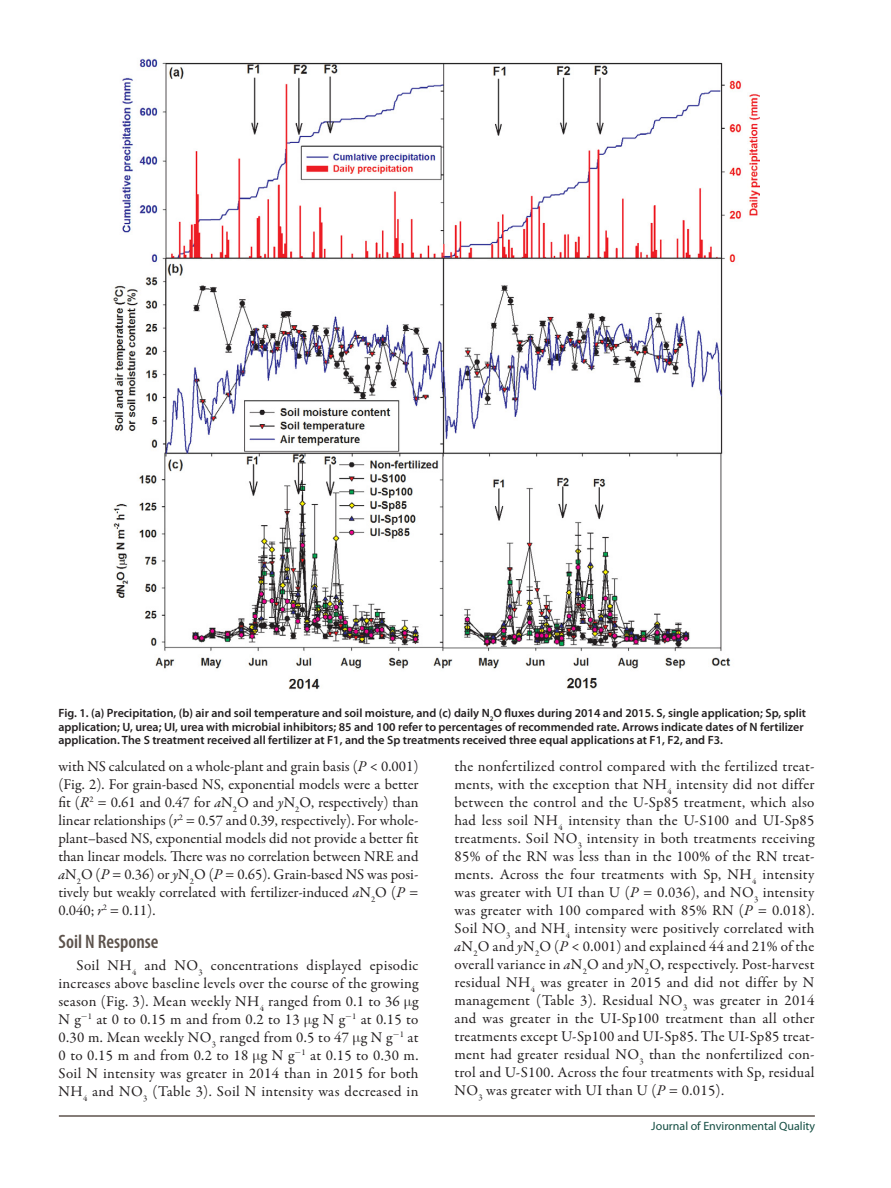
<style>
.page{position:relative;width:891px;height:1188px;background:#fff}
.page>*{position:absolute;margin:0;border:0;box-sizing:border-box;transform-origin:0 0}
.t1{font:600 condensed 19.5px "Myriad Pro";color:#5d534c}
.t2{font:15px/18px "Garamond Premr Pro";letter-spacing:.01em;color:#231f20;text-align:justify}
.t3{font:600 12px/13.5px "Myriad Pro";color:#231f20}
.t4{font:12px "Myriad Pro";color:#154e43}
.s1{font-style:italic}
</style>
<div class="page">
<hr style="left:59px;top:1115px;width:756px;height:2px;background:#5d534c">
<img style="left:113px;top:58px;width:647px;height:632px">
<p class="t3" style="left:58px;top:706px;width:749px">Fig. 1. (a) Precipitation, (b) air and soil temperature and soil moisture, and (c) daily N <sub>2</sub>O fluxes during 2014 and 2015. S, single application; Sp, split application; U, urea; UI, urea with microbial inhibitors; 85 and 100 refer to percentages of recommended rate. Arrows indicate dates of N fertilizer application. The S treatment received all fertilizer at F1, and the Sp treatments received three equal applications at F1, F2, and F3.</p>
<p class="t2" style="left:58px;top:758px;width:362px">with NS calculated on a whole-plant and grain basis (<span class="s1">P</span> &lt; 0.001) (Fig. 2). For grain-based NS, exponential models were a better fit (<span class="s1">R</span><sup>2</sup> = 0.61 and 0.47 for <span class="s1">a</span>N<sub>2</sub>O and <span class="s1">y</span>N<sub>2</sub>O, respectively) than linear relationships (<span class="s1">r</span><sup>2</sup> = 0.57 and 0.39, respectively). For whole&shy;plant–based NS, exponential models did not provide a better fit than linear models. There was no correlation between NRE and <span class="s1">a</span>N<sub>2</sub>O (<span class="s1">P</span> = 0.36) or <span class="s1">y</span>N<sub>2</sub>O (<span class="s1">P</span> = 0.65). Grain-based NS was posi&shy;tively but weakly correlated with fertilizer-induced <span class="s1">a</span>N<sub>2</sub>O (<span class="s1">P</span> = 0.040; <span class="s1">r</span><sup>2</sup> = 0.11).</p>
<h1 class="t1" style="left:58px;top:929px;width:102px">Soil N Response</h1>
<p class="t2" style="left:58px;top:957px;width:362px;text-indent:18px">Soil NH<sub>4</sub> and NO<sub>3</sub> concentrations displayed episodic increases above baseline levels over the course of the growing season (Fig. 3). Mean weekly NH<sub>4</sub> ranged from 0.1 to 36 g N g <sup>1</sup> at 0 to 0.15 m and from 0.2 to 13 g N g <sup>1</sup> at 0.15 to 0.30 m. Mean weekly NO<sub>3</sub> ranged from 0.5 to 47 g N g <sup>1</sup> at 0 to 0.15 m and from 0.2 to 18 g N g <sup>1</sup> at 0.15 to 0.30 m.<br>Soil N intensity was greater in 2014 than in 2015 for both NH<sub>4</sub> and NO<sub>3</sub> (Table 3). Soil N intensity was decreased in</p>
<p class="t2" style="left:454px;top:758px;width:362px">the nonfertilized control compared with the fertilized treat&shy;ments, with the exception that NH<sub>4</sub> intensity did not differ between the control and the U-Sp85 treatment, which also had less soil NH<sub>4</sub> intensity than the U-S100 and UI-Sp85 treatments. Soil NO<sub>3</sub> intensity in both treatments receiving 85% of the RN was less than in the 100% of the RN treat&shy;ments. Across the four treatments with Sp, NH<sub>4</sub> intensity was greater with UI than U (<span class="s1">P</span> = 0.036), and NO<sub>3</sub> intensity was greater with 100 compared with 85% RN (<span class="s1">P</span> = 0.018).<br>Soil NO<sub>3</sub> and NH<sub>4</sub> intensity were positively correlated with <span class="s1">a</span>N<sub>2</sub>O and <span class="s1">y</span>N<sub>2</sub>O (<span class="s1">P</span> &lt; 0.001) and explained 44 and 21% of the overall variance in <span class="s1">a</span>N<sub>2</sub>O and <span class="s1">y</span>N<sub>2</sub>O, respectively. Post-harvest residual NH<sub>4</sub> was greater in 2015 and did not differ by N management (Table 3). Residual NO<sub>3</sub> was greater in 2014 and was greater in the UI-Sp100 treatment than all other treatments except U-Sp100 and UI-Sp85. The UI-Sp85 treat&shy;ment had greater residual NO<sub>3</sub> than the nonfertilized con&shy;trol and U-S100. Across the four treatments with Sp, residual NO<sub>3</sub> was greater with UI than U (<span class="s1">P</span> = 0.015).</p>
<p class="t4" style="left:651px;top:1119px;width:165px">Journal of Environmental Quality</p>
</div>
